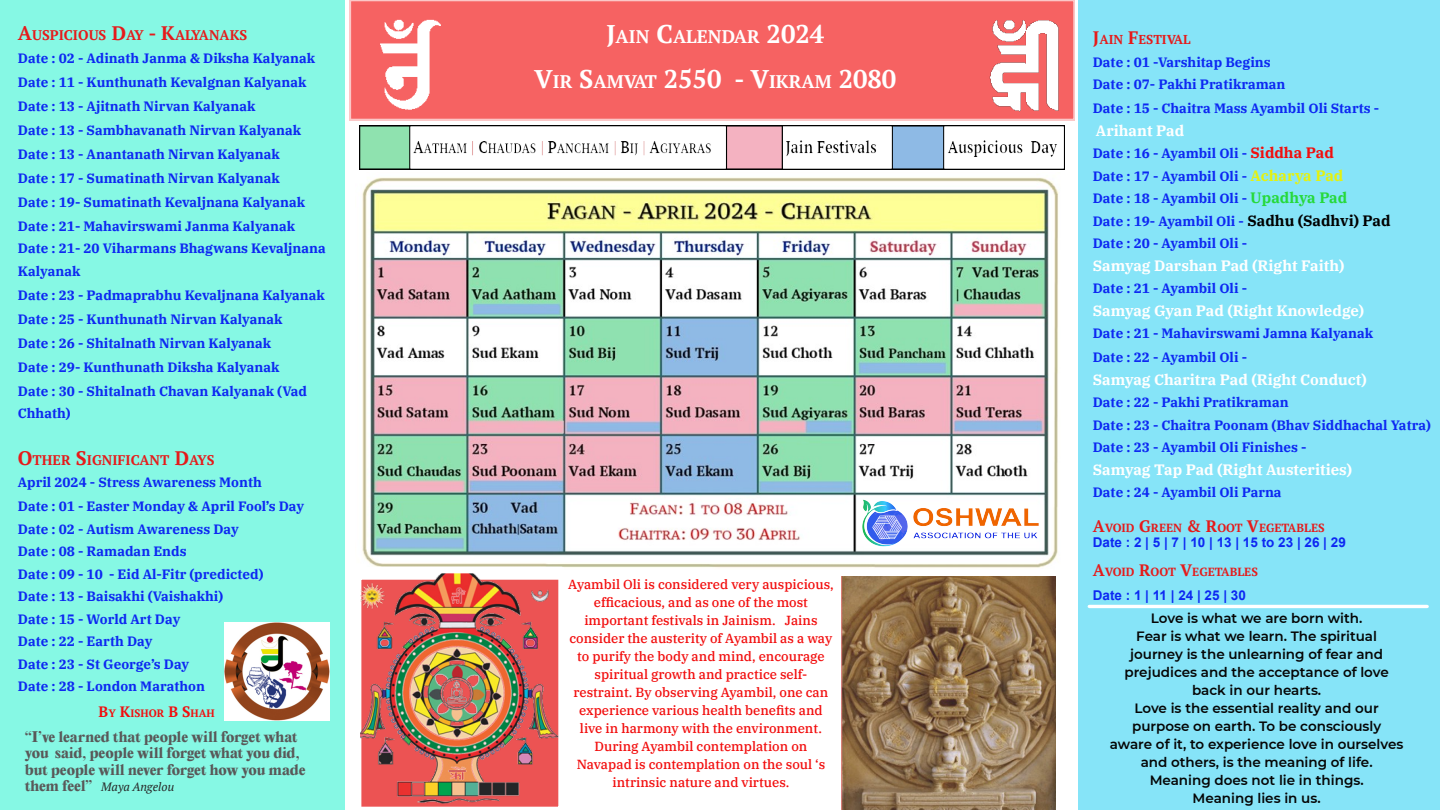
<style>
.page{position:relative;width:1440px;height:810px;background:#fff}
.page>*{position:absolute;margin:0;border:0;box-sizing:border-box;transform-origin:0 0}
.t1{font:700 25.5px "PT Serif";color:#fff}
.t2{font:700 18.23px "PT Serif";color:#fff}
.t3{font:700 15px "IBM Plex Serif";color:#fff}
.t4{font:700 13.95px "PT Serif";color:#e61a1a}
.t5{font:700 13.5px/22.5px "IBM Plex Serif";color:#0d28f2}
.t6{font:600 13.5px/18px "Montserrat";color:#050505;text-align:center}
.t7{font:800 13.5px/16.5px "Editorial New";letter-spacing:-.02em;color:#595959}
.t8{font:700 13.5px "Arial";color:#0d28f2}
.t9{font:500 13.12px/18px "IBM Plex Serif";color:#f20d0d;text-align:center}
.t10{font:700 12.83px "PT Serif";color:#e61a1a}
.t11{font:italic 12px "PT Serif";color:#262626}
.t12{font:700 11.77px "PT Serif";color:#e61a1a}
.t13{font:700 10.73px "PT Serif";color:#f20d0d}
.s1{font-size:19.5px}
.s2{font-size:15px}
.s3{font-family:"Editorial New";font-weight:800;font-style:normal;font-size:13.5px;color:#595959}
.s4{font-size:25.5px}
.s5{font-size:18.23px}
.s6{font-size:18px}
.s7{font-size:15px;color:#f20d0d}
.s8{font-size:15px;color:#e5f20d}
.s9{font-size:15px;color:#26d93b}
.s10{font-size:15px;color:#000}
.s11{font-size:16.5px}
</style>
<div class="page">
<div style="left:1079px;top:0;width:361px;height:810px;background:#86e4f8"></div>
<img style="left:359px;top:126px;width:705px;height:44px">
<div style="left:349px;top:0;width:726px;height:121px;background:#f66262"></div>
<img style="left:378px;top:14px;width:63px;height:97px">
<img style="left:989px;top:10px;width:72px;height:103px">
<hr style="left:1089px;top:605px;width:338px;height:3px;background:#fff">
<img style="left:362px;top:177px;width:697px;height:391px">
<img style="left:858px;top:495px;width:186px;height:56px">
<img style="left:360px;top:567px;width:205px;height:240px">
<img style="left:841px;top:576px;width:215px;height:234px">
<img style="left:225px;top:623px;width:104px;height:98px">
<p class="t4" style="left:18px;top:26px;width:231px"><span class="s1">A</span>USPICIOUS <span class="s1">D</span>AY <span class="s1">- K</span>ALYANAKS</p>
<p class="t5" style="left:18px;top:46px;width:299px;line-height:24px">Date : 02 - Adinath Janma &amp; Diksha Kalyanak Date : 11 - Kunthunath Kevalgnan Kalyanak Date : 13 - Ajitnath Nirvan Kalyanak<br>Date : 13 - Sambhavanath Nirvan Kalyanak Date : 13 - Anantanath Nirvan Kalyanak<br>Date : 17 - Sumatinath Nirvan Kalyanak<br>Date : 19- Sumatinath Kevaljnana Kalyanak Date : 21- Mahavirswami Janma Kalyanak</p>
<p class="t5" style="left:18px;top:237px;width:309px">Date : 21- 20 Viharmans Bhagwans Kevaljnana<br>Kalyanak</p>
<p class="t5" style="left:18px;top:283px;width:309px;line-height:24px">Date : 23 - Padmaprabhu Kevaljnana Kalyanak Date : 25 - Kunthunath Nirvan Kalyanak<br>Date : 26 - Shitalnath Nirvan Kalyanak<br>Date : 29- Kunthunath Diksha Kalyanak<br>Date : 30 - Shitalnath Chavan Kalyanak (Vad</p>
<p class="t5" style="left:18px;top:402px;width:54px">Chhath)</p>
<p class="t4" style="left:18px;top:450px;width:198px"><span class="s1">O</span>THER <span class="s1">S</span>IGNIFICANT <span class="s1">D</span>AYS</p>
<p class="t5" style="left:18px;top:470px;width:288px;line-height:24px">April 2024 - Stress Awareness Month<br>Date : 01 - Easter Monday &amp; April Fool’s Day</p>
<p class="t5" style="left:18px;top:517px;width:247px">Date : 02 - Autism Awareness Day<br>Date : 08 - Ramadan Ends<br>Date : 09 - 10 - Eid Al-Fitr (predicted)<br>Date : 13 - Baisakhi (Vaishakhi)<br>Date : 15 - World Art Day<br>Date : 22 - Earth Day<br>Date : 23 - St George’s Day<br>Date : 28 - London Marathon</p>
<p class="t13" style="left:99px;top:706px;width:118px"><span class="s2">B</span>Y <span class="s2">K</span>ISHOR <span class="s2">B S</span>HAH</p>
<p class="t7" style="left:25px;top:730px;width:282px">“I’ve learned that people will forget what you said, people will forget what you did, but people will never forget how you made</p>
<p class="t11" style="left:25px;top:779px;width:151px"><span class="s3">them feel”</span> Maya Angelou</p>
<h2 class="t2" style="left:606px;top:24px;width:219px"><span class="s4">J</span>AIN <span class="s4">C</span>ALENDAR <span class="s4">2024</span></h2>
<h1 class="t1" style="left:534px;top:62px;width:364px">V<span class="s5">IR</span> S<span class="s5">AMVAT</span> 2550 - V<span class="s5">IKRAM</span> 2080</h1>
<p class="t9" style="left:568px;top:575px;width:267px">Ayambil Oli is considered very auspicious, efficacious, and as one of the most important festivals in Jainism. Jains consider the austerity of Ayambil as a way to purify the body and mind, encourage spiritual growth and practice self&shy;restraint. By observing Ayambil, one can experience various health benefits and live in harmony with the environment.<br>During Ayambil contemplation on Navapad is contemplation on the soul ‘s intrinsic nature and virtues.</p>
<p class="t10" style="left:1093px;top:31px;width:99px"><span class="s6">J</span>AIN <span class="s6">F</span>ESTIVAL</p>
<p class="t5" style="left:1093px;top:50px;width:194px">Date : 01 -Varshitap Begins<br>Date : 07- Pakhi Pratikraman</p>
<p class="t5" style="left:1093px;top:97px;width:288px">Date : 15 - Chaitra Mass Ayambil Oli Starts -</p>
<p class="t3" style="left:1096px;top:120px;width:90px">Arihant Pad</p>
<p class="t5" style="left:1093px;top:142px;width:299px">Date : 16 - Ayambil Oli - <span class="s7">Siddha Pad<br></span>Date : 17 - Ayambil Oli - <span class="s8">Acharya Pad<br></span>Date : 18 - Ayambil Oli - <span class="s9">Upadhya Pad<br></span>Date : 19- Ayambil Oli - <span class="s10">Sadhu (Sadhvi) Pad </span>Date : 20 - Ayambil Oli -</p>
<p class="t3" style="left:1093px;top:255px;width:253px">Samyag Darshan Pad (Right Faith)</p>
<p class="t5" style="left:1093px;top:277px;width:156px">Date : 21 - Ayambil Oli -</p>
<p class="t3" style="left:1093px;top:300px;width:273px">Samyag Gyan Pad (Right Knowledge)</p>
<p class="t5" style="left:1093px;top:321px;width:282px;line-height:24px">Date : 21 - Mahavirswami Jamna Kalyanak<br>Date : 22 - Ayambil Oli -</p>
<p class="t3" style="left:1093px;top:369px;width:276px">Samyag Charitra Pad (Right Conduct)</p>
<p class="t5" style="left:1093px;top:391px;width:340px">Date : 22 - Pakhi Pratikraman<br>Date : 23 - Chaitra Poonam (Bhav Siddhachal Yatra)<br>Date : 23 - Ayambil Oli Finishes -</p>
<p class="t3" style="left:1093px;top:459px;width:261px">Samyag Tap Pad (Right Austerities)</p>
<p class="t5" style="left:1093px;top:481px;width:190px">Date : 24 - Ayambil Oli Parna</p>
<p class="t12" style="left:1093px;top:519px;width:234px"><span class="s11">A</span>VOID <span class="s11">G</span>REEN <span class="s11">&amp; R</span>OOT <span class="s11">V</span>EGETABLES</p>
<p class="t8" style="left:1093px;top:537px;width:255px">Date:2|5|7|10|13|15to23|26|29</p>
<p class="t12" style="left:1093px;top:564px;width:167px"><span class="s11">A</span>VOID <span class="s11">R</span>OOT <span class="s11">V</span>EGETABLES</p>
<p class="t8" style="left:1093px;top:591px;width:155px">Date:1|11|24|25|30</p>
<p class="t6" style="left:1110px;top:609px;width:295px">Love is what we are born with.<br>Fear is what we learn. The spiritual journey is the unlearning of fear and prejudices and the acceptance of love back in our hearts.<br>Love is the essential reality and our purpose on earth. To be consciously aware of it, to experience love in ourselves and others, is the meaning of life.<br>Meaning does not lie in things.<br>Meaning lies in us.</p>
</div>
